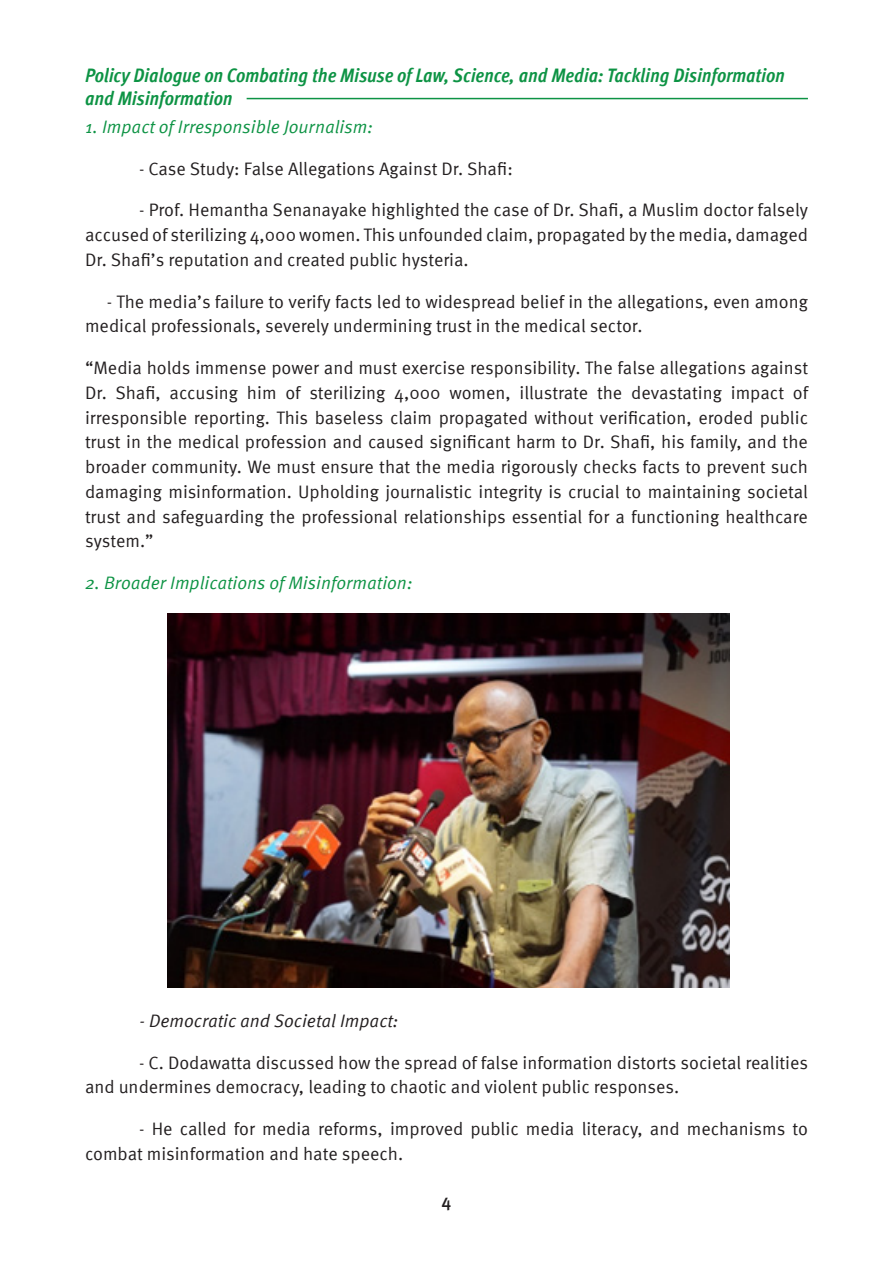
<style>
.page{position:relative;width:893px;height:1263px;background:#fff}
.page>*{position:absolute;margin:0;border:0;box-sizing:border-box;transform-origin:0 0}
.t1{font:italic 700 condensed 19.5px/23.4px "Meta Pro";color:#0d9344}
.Body{font:18px/24.8px "Meta Pro";color:#231f20}
.Body-2{font:italic 18px "Meta Pro";color:#0d9344}
.Body-3{font:italic 18px "Meta Pro";color:#231f20}
.t2{font:500 18px "Meta Pro";color:#231f20}
</style>
<div class="page">
<hr style="left:247px;top:98px;width:561px;height:1px;background:#0d9344">
<img style="left:168px;top:613px;width:561px;height:374px">
<p class="t1" style="left:85px;top:62px;width:701px">Policy Dialogue on Combating the Misuse of Law, Science, and Media: Tackling Disinformation and Misinformation</p>
<p class="Body-2" style="left:85px;top:113px;width:289px">1. Impact of Irresponsible Journalism:</p>
<p class="Body" style="left:139px;top:155px;width:375px">- Case Study: False Allegations Against Dr. Shafi:</p>
<p class="Body" style="left:85px;top:197px;width:725px;text-align:justify;text-indent:54px">- Prof. Hemantha Senanayake highlighted the case of Dr. Shafi, a Muslim doctor falsely accused of sterilizing 4,000 women. This unfounded claim, propagated by the media, damaged Dr. Shafi’s reputation and created public hysteria.</p>
<p class="Body" style="left:85px;top:288px;width:724px;text-indent:22px">- The media’s failure to verify facts led to widespread belief in the allegations, even among medical professionals, severely undermining trust in the medical sector.</p>
<p class="Body" style="left:85px;top:354px;width:725px;text-align:justify">“Media holds immense power and must exercise responsibility. The false allegations against Dr. Shafi, accusing him of sterilizing 4,000 women, illustrate the devastating impact of irresponsible reporting. This baseless claim propagated without verification, eroded public trust in the medical profession and caused significant harm to Dr. Shafi, his family, and the broader community. We must ensure that the media rigorously checks facts to prevent such damaging misinformation. Upholding journalistic integrity is crucial to maintaining societal trust and safeguarding the professional relationships essential for a functioning healthcare system.”</p>
<p class="Body-2" style="left:85px;top:569px;width:329px">2. Broader Implications of Misinformation:</p>
<p class="Body-3" style="left:139px;top:1007px;width:261px">- Democratic and Societal Impact:</p>
<p class="Body" style="left:85px;top:1049px;width:725px;text-indent:54px">- C. Dodawatta discussed how the spread of false information distorts societal realities and undermines democracy, leading to chaotic and violent public responses.</p>
<p class="Body" style="left:85px;top:1115px;width:724px;text-indent:54px">- He called for media reforms, improved public media literacy, and mechanisms to combat misinformation and hate speech.</p>
<p class="t2" style="left:442px;top:1186px;width:11px">4</p>
</div>
